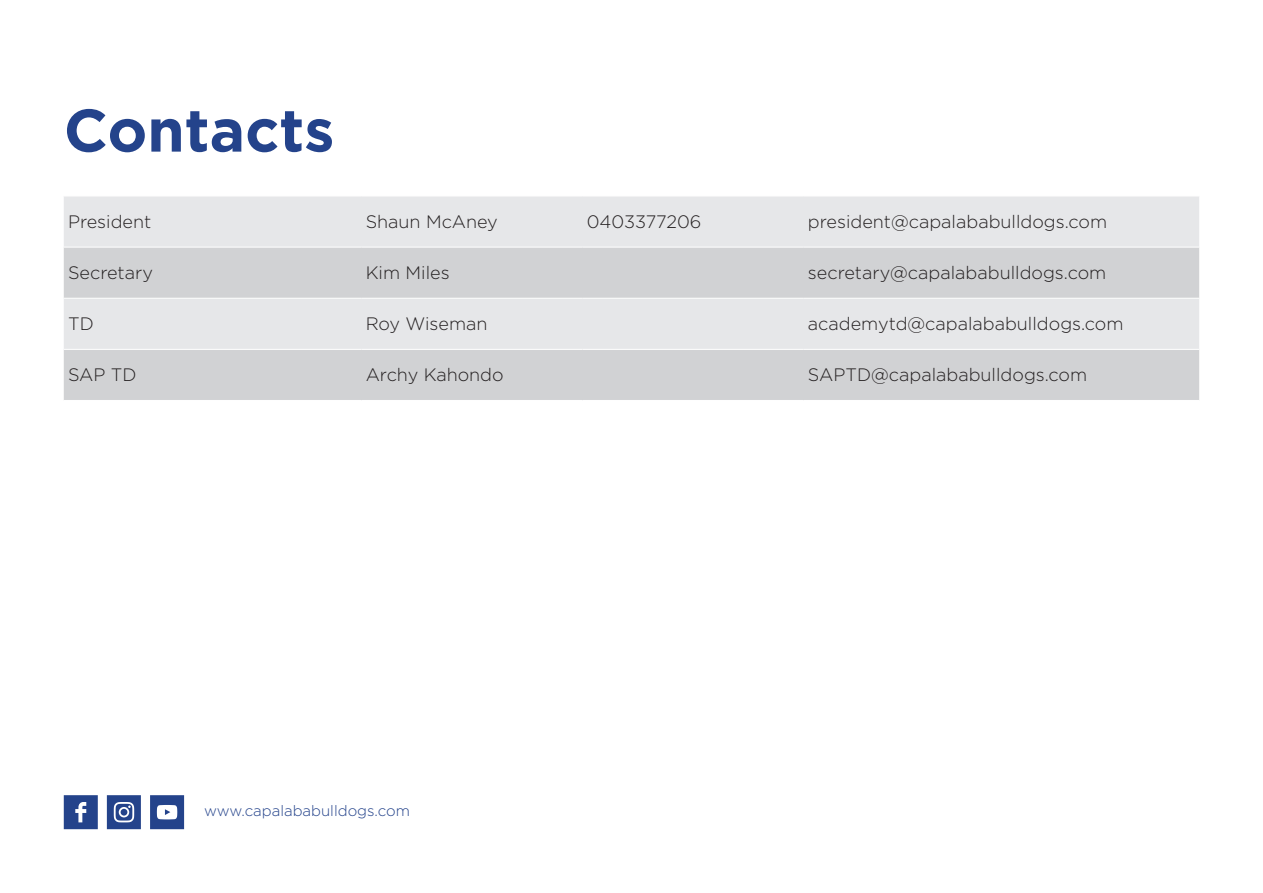
<style>
.page{position:relative;width:1263px;height:893px;background:#fff}
.page>*{position:absolute;margin:0;border:0;box-sizing:border-box;transform-origin:0 0}
.Heading{font:700 60px "Gotham HTF";color:#24438b}
.Body{font:300 18px "Gotham HTF";color:#231f20}
.Body-2{font:300 15px "Gotham HTF";color:#24438b}
</style>
<div class="page">
<div style="left:64px;top:197px;width:1135px;height:50px;background:#e6e7e9"></div>
<svg style="left:64px;top:248px;width:1135px;height:152px;background:#d8d9db"></svg>
<hr style="left:64px;top:298px;width:297px;height:1px;background:#fff">
<hr style="left:361px;top:298px;width:222px;height:1px;background:#fff">
<hr style="left:583px;top:298px;width:221px;height:1px;background:#fff">
<hr style="left:804px;top:298px;width:395px;height:1px;background:#fff">
<hr style="left:64px;top:349px;width:297px;height:1px;background:#fff">
<hr style="left:361px;top:349px;width:222px;height:1px;background:#fff">
<hr style="left:583px;top:349px;width:221px;height:1px;background:#fff">
<hr style="left:804px;top:349px;width:395px;height:1px;background:#fff">
<svg style="left:64px;top:795px;width:34px;height:34px"></svg>
<svg style="left:107px;top:795px;width:34px;height:34px"></svg>
<svg style="left:150px;top:795px;width:34px;height:34px"></svg>
<p class="Heading" style="left:64px;top:96px;width:272px">Contacts</p>
<p class="Body" style="left:68px;top:212px;width:85px">President</p>
<p class="Body" style="left:366px;top:212px;width:134px">Shaun McAney</p>
<p class="Body" style="left:587px;top:212px;width:116px">0403377206</p>
<p class="Body" style="left:808px;top:212px;width:301px">president@capalababulldogs.com</p>
<p class="Body" style="left:68px;top:263px;width:86px">Secretary</p>
<p class="Body" style="left:366px;top:263px;width:85px">Kim Miles</p>
<p class="Body" style="left:808px;top:263px;width:300px">secretary@capalababulldogs.com</p>
<p class="Body" style="left:68px;top:314px;width:27px">TD</p>
<p class="Body" style="left:366px;top:314px;width:123px">Roy Wiseman</p>
<p class="Body" style="left:808px;top:314px;width:317px">academytd@capalababulldogs.com</p>
<p class="Body" style="left:68px;top:365px;width:70px">SAP TD</p>
<p class="Body" style="left:366px;top:365px;width:140px">Archy Kahondo</p>
<p class="Body" style="left:808px;top:365px;width:281px">SAPTD@capalababulldogs.com</p>
<p class="Body-2" style="left:204px;top:802px;width:207px">www.capalababulldogs.com</p>
</div>
